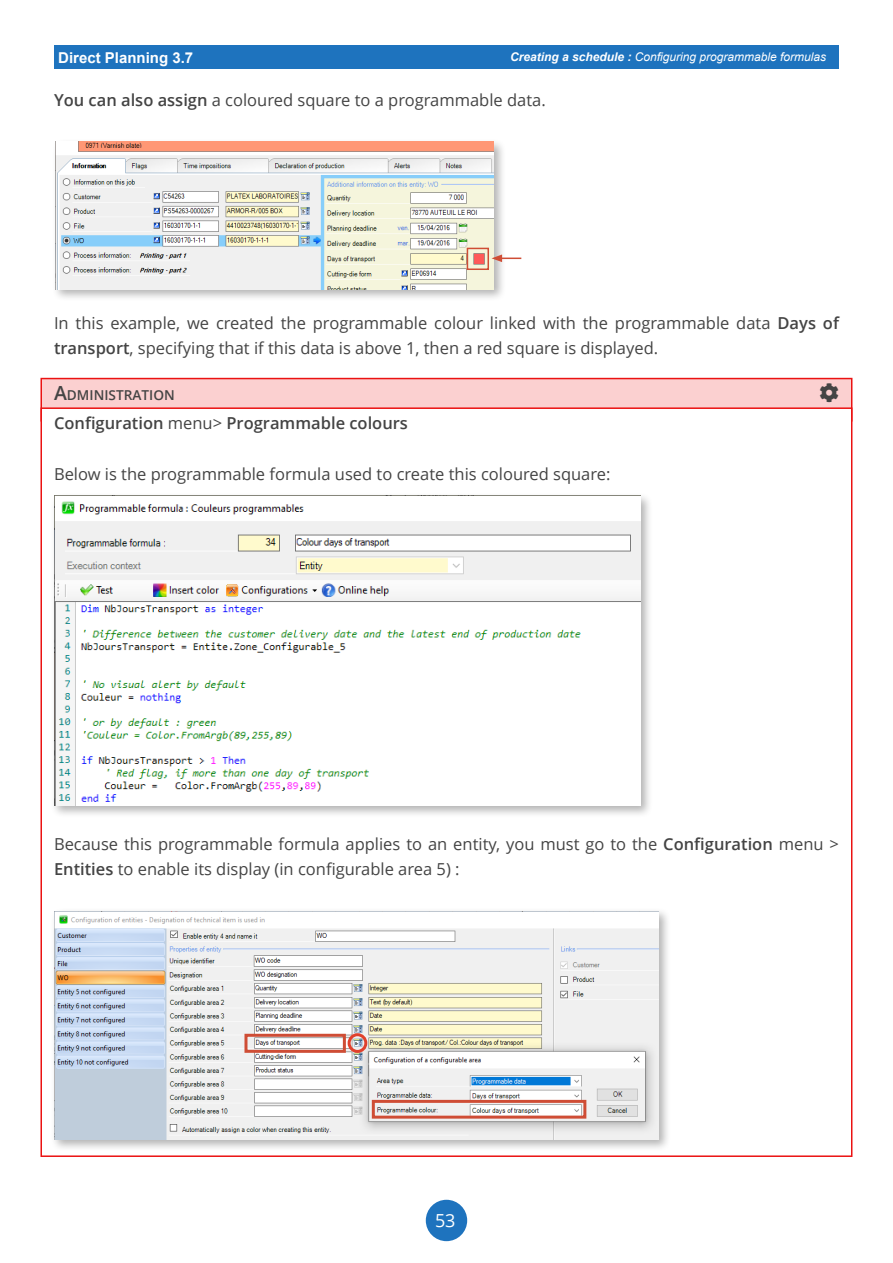
<style>
.page{position:relative;width:893px;height:1263px;background:#fff}
.page>*{position:absolute;margin:0;border:0;box-sizing:border-box;transform-origin:0 0}
.t1{font:18px "Open Sans";color:#fff}
.t2{font:16.5px/25.2px "Open Sans";color:#444}
.t3{font:600 16.5px "Open Sans";color:#444}
.t4{font:700 15px "Arial";color:#fff}
.t5{font:600 13.65px "Open Sans";color:#444}
.t6{font:italic 12px "Arial";color:#fff}
.s1{font-weight:700}
.s2{font-weight:600}
.s3{font-size:19.5px}
.s4{font-weight:400}
</style>
<div class="page">
<div style="left:426px;top:1200px;width:41px;height:41px;background:#1e73be;border-radius:50%"></div>
<div style="left:54px;top:45px;width:785px;height:24px;background:#1e73be"></div>
<div style="left:41px;top:379px;width:811px;height:30px;background:#fbd0d0"></div>
<div style="left:40px;top:378px;width:812px;height:44px;border:2px solid #eb1212"></div>
<div style="left:52px;top:138px;width:454px;height:164px;background:#000;opacity:.3"></div>
<img style="left:56px;top:142px;width:438px;height:147px">
<div style="left:51px;top:492px;width:602px;height:326px;background:#000;opacity:.3"></div>
<img style="left:54px;top:496px;width:586px;height:309px">
<div style="left:51px;top:908px;width:621px;height:244px;background:#000;opacity:.3"></div>
<img style="left:54px;top:911px;width:605px;height:228px">
<div style="left:467px;top:248px;width:22px;height:22px;border:2px solid #cf4d35"></div>
<svg style="left:492px;top:254px;width:29px;height:8px"></svg>
<div style="left:244px;top:1034px;width:102px;height:19px;border:3px solid #cf4d35"></div>
<div style="left:348px;top:1033px;width:19px;height:20px;border:3px solid #e0412d;border-radius:50%"></div>
<div style="left:372px;top:1100px;width:214px;height:18px;border:3px solid #cf4d35"></div>
<p class="t4" style="left:58px;top:47px;width:137px">Direct Planning 3.7</p>
<p class="t6" style="left:510px;top:50px;width:318px"><span class="s1">Creating a schedule :</span> Configuring programmable formulas</p>
<p class="t2" style="left:54px;top:87px;width:493px"><span class="s2">You can also assign</span> a coloured square to a programmable data.</p>
<p class="t2" style="left:54px;top:309px;width:786px">In this example, we created the programmable colour linked with the programmable data <span class="s2">Days of transport</span>, specifying that if this data is above 1, then a red square is displayed.</p>
<p class="t5" style="left:54px;top:385px;width:122px"><span class="s3">A</span>DMINISTRATION</p>
<p class="t3" style="left:54px;top:412px;width:355px">Configuration <span class="s4">menu&gt;</span> Programmable colours</p>
<p class="t2" style="left:54px;top:461px;width:558px">Below is the programmable formula used to create this coloured square:</p>
<p class="t2" style="left:54px;top:831px;width:786px">Because this programmable formula applies to an entity, you must go to the <span class="s2">Configuration</span> menu &gt;<br><span class="s2">Entities</span> to enable its display (in configurable area 5) :</p>
<p class="t1" style="left:435px;top:1208px;width:22px">53</p>
</div>
